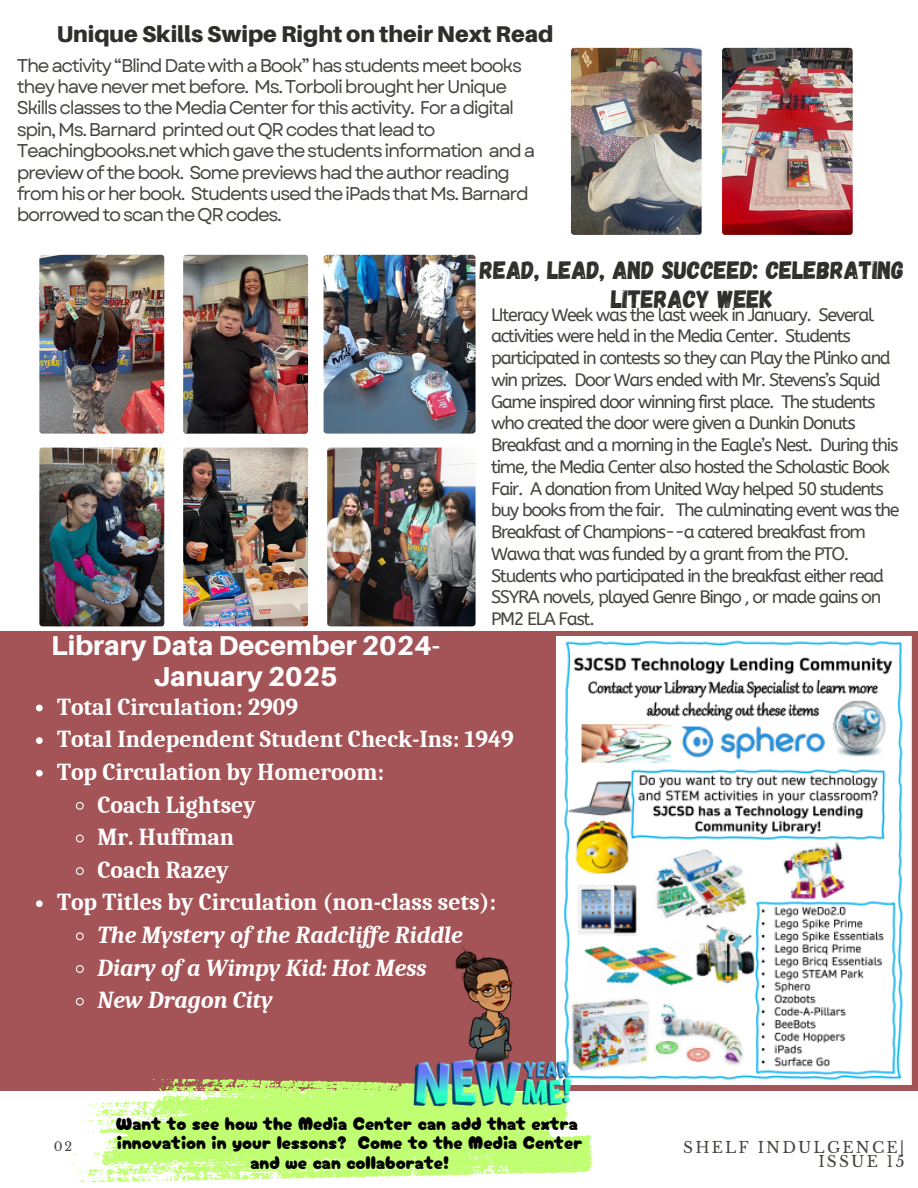
<style>
.page{position:relative;width:918px;height:1188px;background:#fff}
.page>*{position:absolute;margin:0;border:0;box-sizing:border-box;transform-origin:0 0}
.t1{font:800 27.3px/31.5px "Aileron";color:#fff;text-align:center}
.t2{font:25.05px/29.5px "Gagalin";color:#2e2e2a;text-align:center}
.t3{font:700 23.7px "Caladea";color:#fff}
.t4{font:italic 700 23.7px "Caladea";color:#fff}
.t5{font:900 22.8px "Aileron";color:#2e2e2a}
.t6{font:18.45px/21.3px "Garet";letter-spacing:-.075em;color:#444440}
.t7{font:18.3px/19.6px "Cherry Bomb One";color:#000;text-align:center}
.t8{font:18px/21.8px "A Bee Zee";letter-spacing:-.075em;color:#444440}
.t9{font:15.45px/13.5px "Libre Baskerville";letter-spacing:.14em;color:#444440;text-align:right}
.t10{font:12.45px "Libre Baskerville";color:#444440}
</style>
<div class="page">
<div style="left:0;top:631px;width:918px;height:459px;background:#a45457"></div>
<img style="left:556px;top:637px;width:356px;height:448px">
<svg style="left:68px;top:1078px;width:525px;height:105px;fill:#c1ff72"></svg>
<img style="left:571px;top:48px;width:131px;height:187px;border-radius:3px">
<img style="left:722px;top:48px;width:131px;height:187px;border-radius:3px">
<img style="left:39px;top:255px;width:125px;height:179px;border-radius:3px">
<img style="left:183px;top:255px;width:125px;height:179px;border-radius:3px">
<img style="left:324px;top:255px;width:152px;height:179px;border-radius:3px">
<img style="left:39px;top:448px;width:125px;height:178px;border-radius:3px">
<img style="left:183px;top:448px;width:125px;height:178px;border-radius:3px">
<img style="left:327px;top:448px;width:149px;height:178px;border-radius:3px">
<img style="left:402px;top:937px;width:178px;height:194px">
<svg style="left:36px;top:705px;width:7px;height:6px"></svg>
<svg style="left:36px;top:737px;width:7px;height:7px"></svg>
<svg style="left:36px;top:770px;width:7px;height:7px"></svg>
<svg style="left:75px;top:801px;width:9px;height:9px"></svg>
<svg style="left:75px;top:834px;width:9px;height:9px"></svg>
<svg style="left:75px;top:867px;width:9px;height:8px"></svg>
<svg style="left:36px;top:900px;width:7px;height:7px"></svg>
<svg style="left:75px;top:932px;width:9px;height:9px"></svg>
<svg style="left:75px;top:965px;width:9px;height:8px"></svg>
<svg style="left:75px;top:997px;width:9px;height:9px"></svg>
<p class="t5" style="left:57px;top:20px;width:498px">Unique Skills Swipe Right on their Next Read</p>
<p class="t6" style="left:17px;top:55px;width:520px">The activity “Blind Date with a Book” has students meet books they have never met before. Ms. Torboli brought her Unique Skills classes to the Media Center for this activity. For a digital spin, Ms. Barnard printed out QR codes that lead to Teachingbooks.net which gave the students information and a preview of the book. Some previews had the author reading from his or her book. Students used the iPads that Ms. Barnard borrowed to scan the QR codes.</p>
<p class="t2" style="left:480px;top:254px;width:426px">READ, LEAD, AND SUCCEED: CELEBRATING<br>LITERACY WEEK</p>
<p class="t8" style="left:491px;top:304px;width:410px">LIteracy Week was the last week in January. Several activities were held in the Media Center. Students participated in contests so they can Play the Plinko and win prizes. Door Wars ended with Mr. Stevens’s Squid Game inspired door winning first place. The students who created the door were given a Dunkin Donuts Breakfast and a morning in the Eagle’s Nest. During this time, the Media Center also hosted the Scholastic Book Fair. A donation from United Way helped 50 students buy books from the fair. The culminating event was the Breakfast of Champions--a catered breakfast from Wawa that was funded by a grant from the PTO.<br>Students who participated in the breakfast either read SSYRA novels, played Genre Bingo , or made gains on PM2 ELA Fast.</p>
<p class="t1" style="left:51px;top:629px;width:391px">Library Data December 2024-<br>January 2025</p>
<h1 class="t3" style="left:57px;top:693px;width:242px">Total Circulation: 2909</h1>
<p class="t3" style="left:57px;top:726px;width:458px">Total Independent Student Check-Ins: 1949</p>
<p class="t3" style="left:57px;top:759px;width:329px">Top Circulation by Homeroom:</p>
<p class="t3" style="left:98px;top:791px;width:160px">Coach Lightsey</p>
<p class="t3" style="left:98px;top:824px;width:138px">Mr. Huffman</p>
<p class="t3" style="left:98px;top:857px;width:133px">Coach Razey</p>
<p class="t3" style="left:57px;top:889px;width:440px">Top Titles by Circulation (non-class sets):</p>
<p class="t4" style="left:98px;top:922px;width:367px">The Mystery of the Radcliffe Riddle</p>
<p class="t4" style="left:98px;top:954px;width:331px">Diary of a Wimpy Kid: Hot Mess</p>
<p class="t4" style="left:98px;top:987px;width:177px">New Dragon City</p>
<p class="t10" style="left:54px;top:1138px;width:20px">02</p>
<p class="t7" style="left:116px;top:1112px;width:468px">Want to see how the Media Center can add that extra innovation in your lessons? Come to the Media Center and we can collaborate!</p>
<p class="t9" style="left:683px;top:1141px;width:223px">SHELF INDULGENCE|<br>ISSUE 15</p>
</div>
